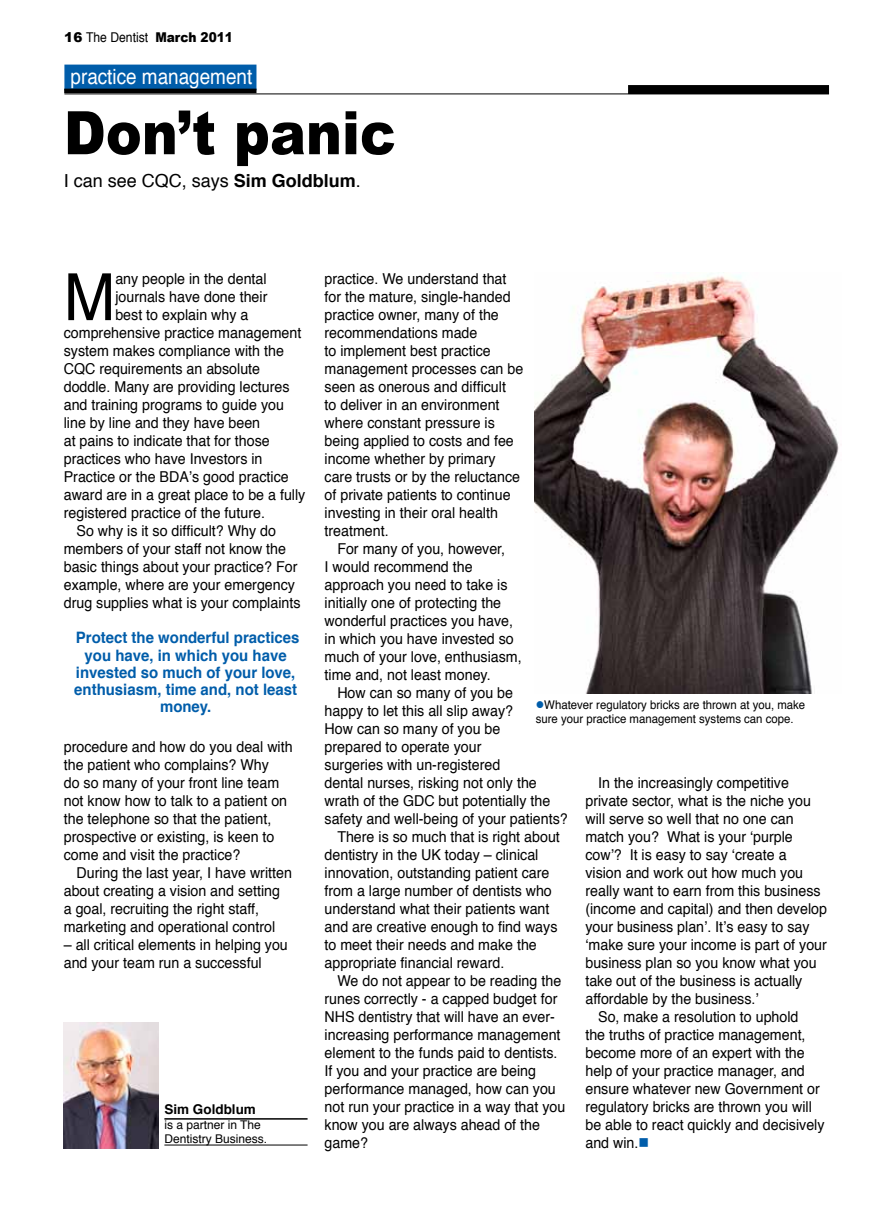
<style>
.page{position:relative;width:893px;height:1212px;background:#fff}
.page>*{position:absolute;margin:0;border:0;box-sizing:border-box;transform-origin:0 0}
.t1{font:65.25px "Helvetica";color:#000;scale:.95 1}
.t2{font:900 60px "Arial";color:#000;scale:.9 1}
.t3{font:21px "Helvetica";color:#fff;scale:.9 1}
.t4{font:18px "Helvetica";color:#000}
.t5{font:700 15.75px/17.2px "Helvetica";color:#005daa;text-align:center;scale:.95 1}
.t6{font:15px/18px "Helvetica";color:#000;scale:.95 1}
.t7{font:900 13.5px "Arial";color:#000}
.t8{font:700 13.5px "Helvetica";color:#000}
.t9{font:12px/14.2px "Helvetica";color:#000;scale:.95 1}
.t10{font:12px/14.4px "Helvetica";color:#000}
.s1{font-family:"Helvetica";font-weight:400}
.s2{font-weight:700}
.s3{color:#005daa}
</style>
<div class="page">
<div style="left:64px;top:65px;width:192px;height:25px;background:#005daa;border:2px solid #005daa"></div>
<hr style="left:64px;top:94px;width:765px;height:1px;background:#000">
<div style="left:628px;top:85px;width:201px;height:9px;background:#000"></div>
<hr style="left:64px;top:89px;width:192px;height:4px;background:#000">
<img style="left:64px;top:1022px;width:95px;height:126px">
<hr style="left:164px;top:1118px;width:144px;height:1px;background:#000">
<hr style="left:164px;top:1145px;width:144px;height:1px;background:#000">
<img style="left:535px;top:275px;width:304px;height:419px">
<p class="t7" style="left:64px;top:28px;width:170px">16 <span class="s1">The Dentist</span> March 2011</p>
<h3 class="t3" style="left:71px;top:60px;width:203px">practice management</h3>
<h2 class="t2" style="left:64px;top:89px;width:371px">Don’t panic</h2>
<p class="t4" style="left:64px;top:167px;width:299px">I can see CQC, says <span class="s2">Sim Goldblum</span>.</p>
<h1 class="t1" style="left:64px;top:247px;width:56px">M</h1>
<p class="t6" style="left:115px;top:270px;width:161px">any people in the dental</p>
<p class="t6" style="left:115px;top:288px;width:162px">journals have done their</p>
<p class="t6" style="left:115px;top:306px;width:142px">best to explain why a</p>
<p class="t6" style="left:64px;top:324px;width:252px">comprehensive practice management</p>
<p class="t6" style="left:64px;top:342px;width:233px">system makes compliance with the</p>
<p class="t6" style="left:64px;top:360px;width:208px">CQC requirements an absolute</p>
<p class="t6" style="left:64px;top:378px;width:239px">doddle. Many are providing lectures</p>
<p class="t6" style="left:64px;top:396px;width:233px">and training programs to guide you</p>
<p class="t6" style="left:64px;top:414px;width:208px">line by line and they have been</p>
<p class="t6" style="left:64px;top:432px;width:218px">at pains to indicate that for those</p>
<p class="t6" style="left:64px;top:450px;width:211px">practices who have Investors in</p>
<p class="t6" style="left:64px;top:468px;width:238px">Practice or the BDA’s good practice</p>
<p class="t6" style="left:64px;top:486px;width:256px">award are in a great place to be a fully</p>
<p class="t6" style="left:64px;top:504px;width:213px">registered practice of the future.</p>
<p class="t6" style="left:77px;top:522px;width:212px">So why is it so difficult? Why do</p>
<p class="t6" style="left:64px;top:540px;width:235px">members of your staff not know the</p>
<p class="t6" style="left:64px;top:558px;width:247px">basic things about your practice? For</p>
<p class="t6" style="left:64px;top:576px;width:245px">example, where are your emergency</p>
<p class="t6" style="left:64px;top:594px;width:251px">drug supplies what is your complaints</p>
<p class="t5" style="left:74px;top:629px;width:239px">Protect the wonderful practices you have, in which you have invested so much of your love, enthusiasm, time and, not least money.</p>
<p class="t6" style="left:64px;top:738px;width:242px">procedure and how do you deal with the patient who complains? Why<br>do so many of your front line team not know how to talk to a patient on the telephone so that the patient, prospective or existing, is keen to come and visit the practice?</p>
<p class="t6" style="left:64px;top:864px;width:242px;text-indent:13px">During the last year, I have written about creating a vision and setting<br>a goal, recruiting the right staff, marketing and operational control</p>
<p class="t6" style="left:64px;top:936px;width:237px">– all critical elements in helping you and your team run a successful</p>
<p class="t8" style="left:164px;top:1098px;width:93px">Sim Goldblum</p>
<p class="t10" style="left:164px;top:1117px;width:104px">is a partner in The<br>Dentistry Business.</p>
<p class="t6" style="left:325px;top:270px;width:211px">practice. We understand that for the mature, single-handed practice owner, many of the recommendations made<br>to implement best practice management processes can be seen as onerous and difficult<br>to deliver in an environment where constant pressure is being applied to costs and fee income whether by primary care trusts or by the reluctance of private patients to continue investing in their oral health treatment.</p>
<p class="t6" style="left:325px;top:540px;width:209px;text-indent:13px">For many of you, however,<br>I would recommend the approach you need to take is initially one of protecting the wonderful practices you have, in which you have invested so much of your love, enthusiasm, time and, not least money.</p>
<p class="t6" style="left:337px;top:684px;width:187px">How can so many of you be</p>
<p class="t6" style="left:325px;top:702px;width:200px">happy to let this all slip away?</p>
<p class="t6" style="left:325px;top:720px;width:187px">How can so many of you be</p>
<p class="t6" style="left:325px;top:738px;width:167px">prepared to operate your</p>
<p class="t6" style="left:325px;top:756px;width:187px">surgeries with un-registered</p>
<p class="t6" style="left:325px;top:774px;width:225px">dental nurses, risking not only the</p>
<p class="t6" style="left:325px;top:792px;width:239px">wrath of the GDC but potentially the</p>
<p class="t6" style="left:325px;top:810px;width:257px">safety and well-being of your patients?</p>
<p class="t6" style="left:337px;top:828px;width:236px">There is so much that is right about</p>
<p class="t6" style="left:325px;top:846px;width:227px">dentistry in the UK today – clinical</p>
<p class="t6" style="left:325px;top:864px;width:238px">innovation, outstanding patient care</p>
<p class="t6" style="left:325px;top:882px;width:241px">from a large number of dentists who</p>
<p class="t6" style="left:325px;top:900px;width:238px">understand what their patients want</p>
<p class="t6" style="left:325px;top:918px;width:247px">and are creative enough to find ways</p>
<p class="t6" style="left:325px;top:936px;width:225px">to meet their needs and make the</p>
<p class="t6" style="left:325px;top:954px;width:191px">appropriate financial reward.</p>
<p class="t6" style="left:337px;top:972px;width:237px">We do not appear to be reading the</p>
<p class="t6" style="left:325px;top:990px;width:247px">runes correctly - a capped budget for</p>
<p class="t6" style="left:325px;top:1008px;width:244px">NHS dentistry that will have an ever-</p>
<p class="t6" style="left:325px;top:1026px;width:250px">increasing performance management</p>
<p class="t6" style="left:325px;top:1044px;width:247px">element to the funds paid to dentists.</p>
<p class="t6" style="left:325px;top:1062px;width:224px">If you and your practice are being</p>
<p class="t6" style="left:325px;top:1080px;width:245px">performance managed, how can you</p>
<p class="t6" style="left:325px;top:1098px;width:255px">not run your practice in a way that you</p>
<p class="t6" style="left:325px;top:1116px;width:228px">know you are always ahead of the</p>
<p class="t6" style="left:325px;top:1134px;width:47px">game?</p>
<p class="t9" style="left:536px;top:698px;width:285px"><span class="s3">●</span>Whatever regulatory bricks are thrown at you, make sure your practice management systems can cope.</p>
<p class="t6" style="left:598px;top:774px;width:202px">In the increasingly competitive</p>
<p class="t6" style="left:585px;top:792px;width:239px">private sector, what is the niche you</p>
<p class="t6" style="left:585px;top:810px;width:221px">will serve so well that no one can</p>
<p class="t6" style="left:585px;top:828px;width:220px">match you? What is your ‘purple</p>
<p class="t6" style="left:585px;top:846px;width:213px">cow’? It is easy to say ‘create a</p>
<p class="t6" style="left:585px;top:864px;width:231px">vision and work out how much you</p>
<p class="t6" style="left:585px;top:882px;width:249px">really want to earn from this business</p>
<p class="t6" style="left:585px;top:900px;width:256px">(income and capital) and then develop</p>
<p class="t6" style="left:585px;top:918px;width:237px">your business plan’. It’s easy to say</p>
<p class="t6" style="left:585px;top:936px;width:256px">‘make sure your income is part of your</p>
<p class="t6" style="left:585px;top:954px;width:245px">business plan so you know what you</p>
<p class="t6" style="left:585px;top:972px;width:230px">take out of the business is actually</p>
<p class="t6" style="left:585px;top:990px;width:184px">affordable by the business.’</p>
<p class="t6" style="left:598px;top:1008px;width:212px">So, make a resolution to uphold</p>
<p class="t6" style="left:585px;top:1026px;width:233px">the truths of practice management,</p>
<p class="t6" style="left:585px;top:1044px;width:232px">become more of an expert with the</p>
<p class="t6" style="left:585px;top:1062px;width:232px">help of your practice manager, and</p>
<p class="t6" style="left:585px;top:1080px;width:248px">ensure whatever new Government or</p>
<p class="t6" style="left:585px;top:1098px;width:240px">regulatory bricks are thrown you will</p>
<p class="t6" style="left:585px;top:1116px;width:253px">be able to react quickly and decisively</p>
<p class="t6" style="left:585px;top:1134px;width:69px">and win.<span class="s3">■</span></p>
</div>
